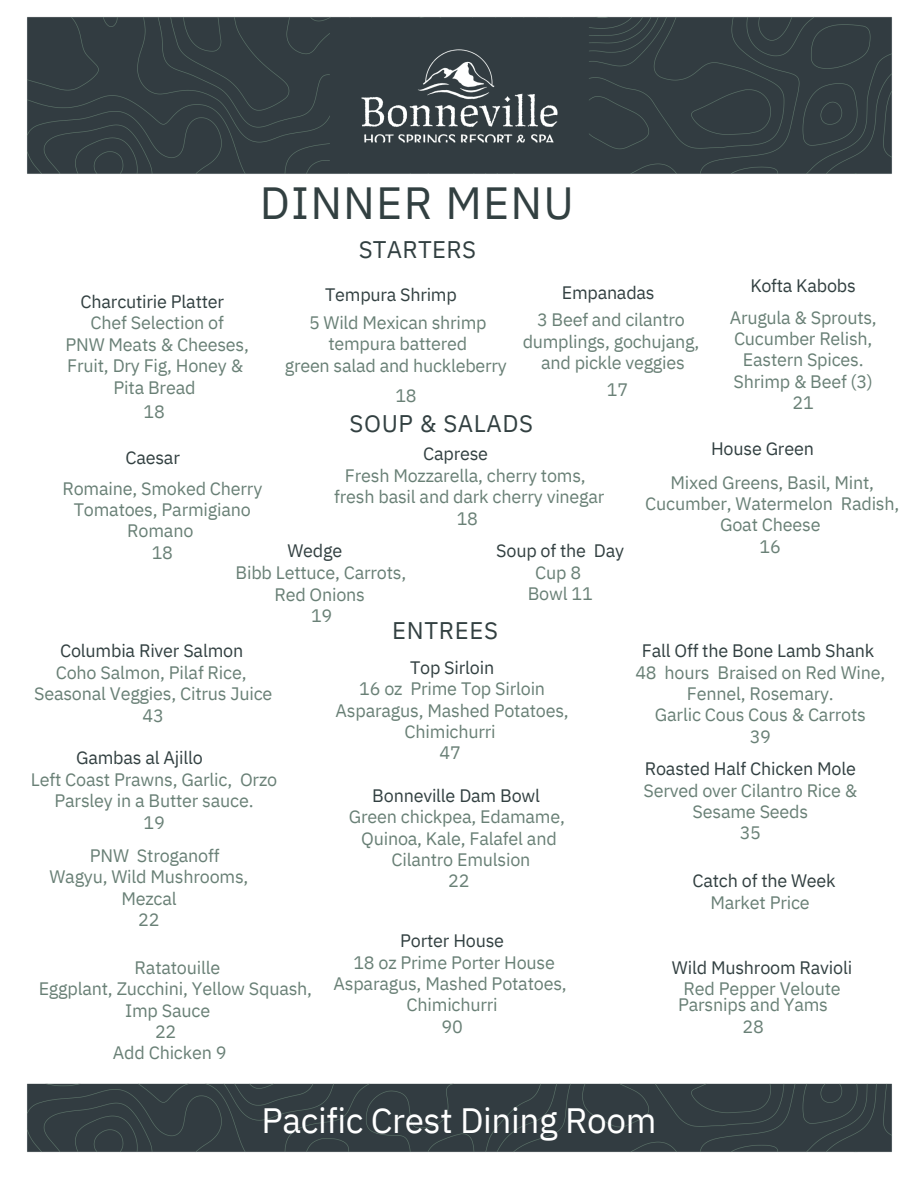
<style>
.page{position:relative;width:918px;height:1188px;background:#fff}
.page>*{position:absolute;margin:0;border:0;box-sizing:border-box;transform-origin:0 0}
.t1{font:45px "IBM Plex Sans";letter-spacing:.025em;color:#324041}
.t2{font:35.1px "IBM Plex Sans";letter-spacing:-.01em;color:#fff}
.t3{font:24px "IBM Plex Sans";letter-spacing:.025em;color:#324041}
.t4{font:18px/21.3px "IBM Plex Sans";letter-spacing:-.01em;color:#698076;text-align:center}
.t5{font:18px "IBM Plex Sans";letter-spacing:-.01em;color:#324041}
</style>
<div class="page">
<img style="left:27px;top:16px;width:865px;height:1137px">
<h1 class="t5" style="left:81px;top:289px;width:145px">Charcutirie Platter</h1>
<p class="t4" style="left:66px;top:312px;width:185px">Chef Selection of<br>PNW Meats &amp; Cheeses,<br>Fruit, Dry Fig, Honey &amp;</p>
<p class="t4" style="left:114px;top:377px;width:83px">Pita Bread</p>
<p class="t4" style="left:143px;top:400px;width:23px">18</p>
<p class="t1" style="left:260px;top:173px;width:316px">DINNER MENU</p>
<p class="t3" style="left:359px;top:234px;width:119px">STARTERS</p>
<p class="t5" style="left:325px;top:283px;width:133px">Tempura Shrimp</p>
<p class="t4" style="left:309px;top:312px;width:179px">5 Wild Mexican shrimp</p>
<p class="t4" style="left:328px;top:333px;width:140px">tempura battered</p>
<p class="t4" style="left:285px;top:354px;width:224px">green salad and huckleberry</p>
<p class="t4" style="left:395px;top:384px;width:23px">18</p>
<p class="t5" style="left:562px;top:280px;width:94px">Empanadas</p>
<p class="t4" style="left:537px;top:309px;width:149px">3 Beef and cilantro</p>
<p class="t4" style="left:523px;top:330px;width:178px">dumplings, gochujang,</p>
<p class="t4" style="left:541px;top:352px;width:145px">and pickle veggies</p>
<p class="t4" style="left:607px;top:379px;width:23px">17</p>
<p class="t3" style="left:350px;top:408px;width:185px">SOUP &amp; SALADS</p>
<p class="t5" style="left:750px;top:274px;width:107px">Kofta Kabobs</p>
<p class="t4" style="left:730px;top:306px;width:149px">Arugula &amp; Sprouts,<br>Cucumber Relish,<br>Eastern Spices.</p>
<p class="t4" style="left:734px;top:370px;width:141px">Shrimp &amp; Beef (3)</p>
<p class="t4" style="left:793px;top:392px;width:23px">21</p>
<p class="t5" style="left:711px;top:436px;width:104px">House Green</p>
<p class="t4" style="left:645px;top:471px;width:256px">Mixed Greens, Basil, Mint,<br>Cucumber, Watermelon Radish,<br>Goat Cheese</p>
<p class="t5" style="left:423px;top:442px;width:67px">Caprese</p>
<p class="t4" style="left:345px;top:464px;width:242px">Fresh Mozzarella, cherry toms,</p>
<p class="t4" style="left:334px;top:486px;width:272px">fresh basil and dark cherry vinegar</p>
<p class="t4" style="left:457px;top:507px;width:23px">18</p>
<p class="t5" style="left:125px;top:445px;width:56px">Caesar</p>
<p class="t4" style="left:62px;top:477px;width:201px">Romaine, Smoked Cherry<br>Tomatoes, Parmigiano<br>Romano</p>
<p class="t4" style="left:152px;top:541px;width:23px">18</p>
<p class="t5" style="left:288px;top:539px;width:56px">Wedge</p>
<p class="t4" style="left:236px;top:562px;width:172px">Bibb Lettuce, Carrots,</p>
<p class="t4" style="left:274px;top:584px;width:92px">Red Onions</p>
<p class="t4" style="left:311px;top:605px;width:23px">19</p>
<p class="t5" style="left:60px;top:639px;width:185px">Columbia River Salmon</p>
<p class="t4" style="left:56px;top:661px;width:192px">Coho Salmon, Pilaf Rice,</p>
<p class="t4" style="left:34px;top:683px;width:240px">Seasonal Veggies, Citrus Juice<br>43</p>
<p class="t5" style="left:496px;top:539px;width:129px">Soup of the Day</p>
<p class="t4" style="left:760px;top:535px;width:23px">16</p>
<p class="t4" style="left:535px;top:561px;width:48px">Cup 8</p>
<p class="t4" style="left:528px;top:583px;width:67px">Bowl 11</p>
<p class="t3" style="left:392px;top:615px;width:107px">ENTREES</p>
<p class="t5" style="left:642px;top:639px;width:234px">Fall Off the Bone Lamb Shank</p>
<p class="t4" style="left:635px;top:661px;width:252px">48 hours Braised on Red Wine,</p>
<p class="t4" style="left:687px;top:683px;width:148px">Fennel, Rosemary.</p>
<p class="t4" style="left:655px;top:704px;width:212px">Garlic Cous Cous &amp; Carrots</p>
<p class="t4" style="left:750px;top:725px;width:23px">39</p>
<p class="t5" style="left:645px;top:757px;width:213px">Roasted Half Chicken Mole</p>
<h3 class="t4" style="left:644px;top:779px;width:215px">Served over Cilantro Rice &amp;</h3>
<p class="t4" style="left:693px;top:801px;width:117px">Sesame Seeds</p>
<p class="t4" style="left:740px;top:822px;width:23px">35</p>
<p class="t5" style="left:410px;top:655px;width:86px">Top Sirloin</p>
<p class="t4" style="left:359px;top:678px;width:188px">16 oz Prime Top Sirloin</p>
<p class="t4" style="left:336px;top:699px;width:235px">Asparagus, Mashed Potatoes,</p>
<p class="t4" style="left:405px;top:720px;width:93px">Chimichurri</p>
<h3 class="t4" style="left:439px;top:742px;width:23px">47</h3>
<p class="t5" style="left:76px;top:746px;width:128px">Gambas al Ajillo</p>
<p class="t4" style="left:31px;top:768px;width:248px">Left Coast Prawns, Garlic, Orzo</p>
<p class="t4" style="left:55px;top:790px;width:201px">Parsley in a Butter sauce.</p>
<p class="t4" style="left:143px;top:811px;width:23px">19</p>
<p class="t5" style="left:372px;top:783px;width:169px">Bonneville Dam Bowl</p>
<p class="t4" style="left:349px;top:806px;width:218px">Green chickpea, Edamame,</p>
<p class="t4" style="left:361px;top:827px;width:197px">Quinoa, Kale, Falafel and</p>
<p class="t4" style="left:391px;top:849px;width:141px">Cilantro Emulsion</p>
<p class="t4" style="left:448px;top:870px;width:23px">22</p>
<p class="t4" style="left:90px;top:844px;width:131px">PNW Stroganoff</p>
<p class="t4" style="left:49px;top:866px;width:201px">Wagyu, Wild Mushrooms,<br>Mezcal</p>
<p class="t4" style="left:138px;top:909px;width:23px">22</p>
<p class="t5" style="left:692px;top:869px;width:145px">Catch of the Week</p>
<p class="t4" style="left:710px;top:891px;width:101px">Market Price</p>
<p class="t4" style="left:135px;top:957px;width:87px">Ratatouille</p>
<p class="t4" style="left:39px;top:978px;width:275px">Eggplant, Zucchini, Yellow Squash,</p>
<p class="t4" style="left:125px;top:999px;width:87px">Imp Sauce</p>
<p class="t4" style="left:155px;top:1021px;width:23px">22</p>
<p class="t4" style="left:113px;top:1042px;width:115px">Add Chicken 9</p>
<p class="t5" style="left:400px;top:929px;width:105px">Porter House</p>
<p class="t4" style="left:334px;top:951px;width:235px">18 oz Prime Porter House<br>Asparagus, Mashed Potatoes,</p>
<p class="t4" style="left:407px;top:994px;width:93px">Chimichurri</p>
<p class="t4" style="left:441px;top:1015px;width:23px">90</p>
<p class="t2" style="left:262px;top:1097px;width:396px">Pacific Crest Dining Room</p>
<p class="t5" style="left:672px;top:955px;width:182px">Wild Mushroom Ravioli</p>
<p class="t4" style="left:684px;top:978px;width:159px">Red Pepper Veloute</p>
<p class="t4" style="left:678px;top:994px;width:151px">Parsnips and Yams<br>28</p>
</div>
